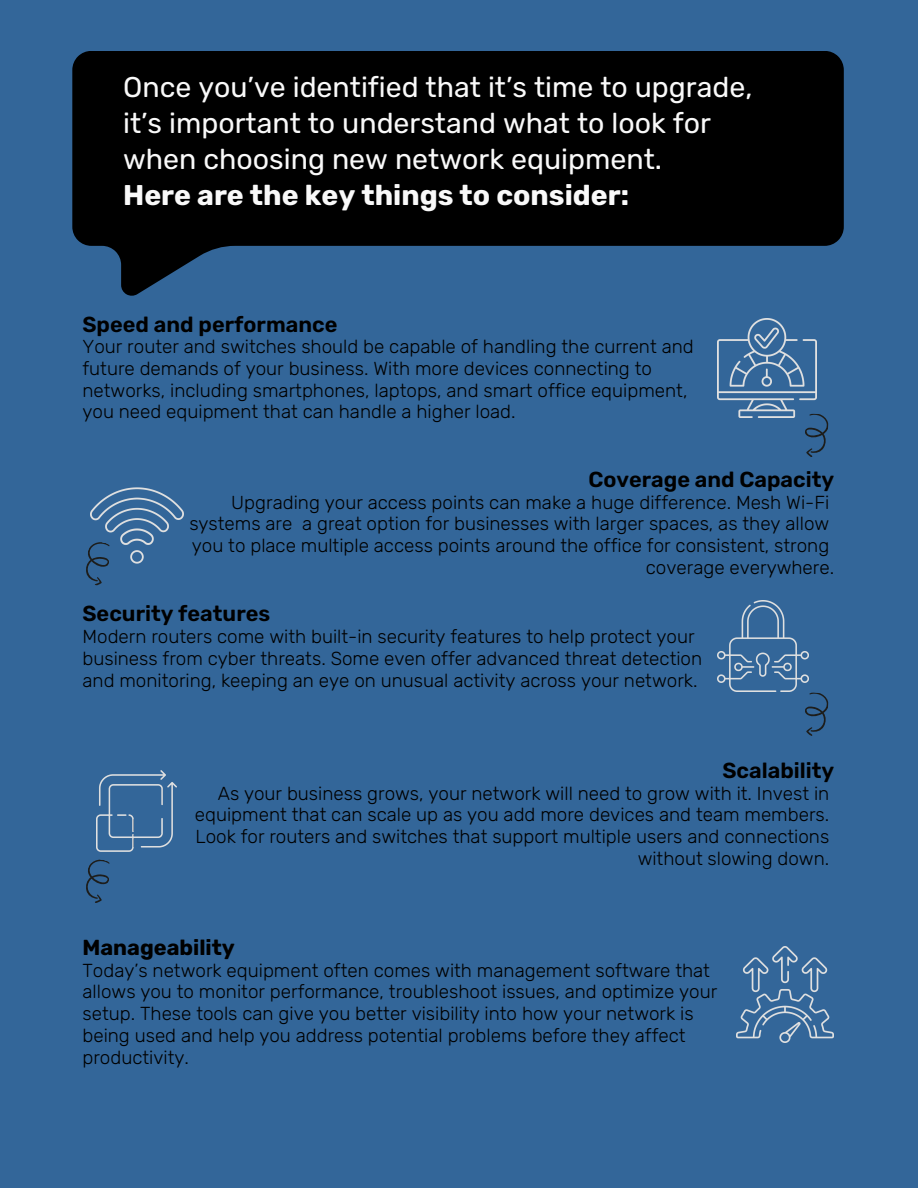
<style>
.page{position:relative;width:918px;height:1188px;background:#369}
.page>*{position:absolute;margin:0;border:0;box-sizing:border-box;transform-origin:0 0}
.t1{font:28.5px/36px "Rubik";color:#f9f9f9}
.t2{font:600 21.75px "Rubik";color:#000}
.t3{font:700 21.75px "Rubik";color:#000}
.t4{font:300 18.75px "Rubik";color:#000}
.s1{font-weight:700}
</style>
<div class="page">
<svg style="left:805px;top:414px;width:24px;height:43px"></svg>
<svg style="left:805px;top:692px;width:24px;height:44px"></svg>
<svg style="left:86px;top:547px;width:23px;height:39px"></svg>
<svg style="left:86px;top:859px;width:24px;height:44px"></svg>
<svg style="left:72px;top:51px;width:772px;height:245px;fill:#000"></svg>
<img style="left:717px;top:318px;width:99px;height:99px">
<img style="left:90px;top:487px;width:94px;height:77px">
<img style="left:717px;top:601px;width:92px;height:91px">
<img style="left:97px;top:771px;width:80px;height:81px">
<img style="left:737px;top:946px;width:97px;height:97px">
<p class="t1" style="left:123px;top:69px;width:631px">Once you’ve identified that it’s time to upgrade, it’s important to understand what to look for when choosing new network equipment.<br><span class="s1">Here are the key things to consider:</span></p>
<h1 class="t2" style="left:82px;top:311px;width:256px">Speed and performance</h1>
<p class="t4" style="left:82px;top:336px;width:613px">Your router and switches should be capable of handling the current and</p>
<p class="t4" style="left:82px;top:357px;width:571px">future demands of your business. With more devices connecting to</p>
<p class="t4" style="left:82px;top:379px;width:607px">networks, including smartphones, laptops, and smart office equipment,</p>
<p class="t4" style="left:82px;top:401px;width:435px">you need equipment that can handle a higher load.</p>
<p class="t2" style="left:588px;top:466px;width:247px">Coverage and Capacity</p>
<p class="t4" style="left:231px;top:491px;width:600px">Upgrading your access points can make a huge difference. Mesh Wi-Fi</p>
<p class="t4" style="left:189px;top:513px;width:641px">systems are a great option for businesses with larger spaces, as they allow</p>
<p class="t4" style="left:192px;top:534px;width:639px">you to place multiple access points around the office for consistent, strong</p>
<p class="t4" style="left:646px;top:556px;width:190px">coverage everywhere.</p>
<p class="t2" style="left:82px;top:601px;width:189px">Security features</p>
<p class="t4" style="left:82px;top:626px;width:614px">Modern routers come with built-in security features to help protect your</p>
<p class="t4" style="left:82px;top:647px;width:621px">business from cyber threats. Some even offer advanced threat detection</p>
<p class="t4" style="left:82px;top:669px;width:617px">and monitoring, keeping an eye on unusual activity across your network.</p>
<p class="t2" style="left:722px;top:758px;width:113px">Scalability</p>
<p class="t4" style="left:218px;top:782px;width:613px">As your business grows, your network will need to grow with it. Invest in</p>
<p class="t4" style="left:195px;top:804px;width:636px">equipment that can scale up as you add more devices and team members.</p>
<p class="t4" style="left:195px;top:826px;width:635px">Look for routers and switches that support multiple users and connections</p>
<p class="t4" style="left:638px;top:847px;width:193px">without slowing down.</p>
<p class="t3" style="left:82px;top:935px;width:154px">Manageability</p>
<p class="t4" style="left:82px;top:959px;width:629px">Today’s network equipment often comes with management software that</p>
<p class="t4" style="left:82px;top:981px;width:636px">allows you to monitor performance, troubleshoot issues, and optimize your</p>
<p class="t4" style="left:82px;top:1003px;width:613px">setup. These tools can give you better visibility into how your network is</p>
<p class="t4" style="left:82px;top:1024px;width:605px">being used and help you address potential problems before they affect</p>
<p class="t4" style="left:82px;top:1046px;width:108px">productivity.</p>
</div>
